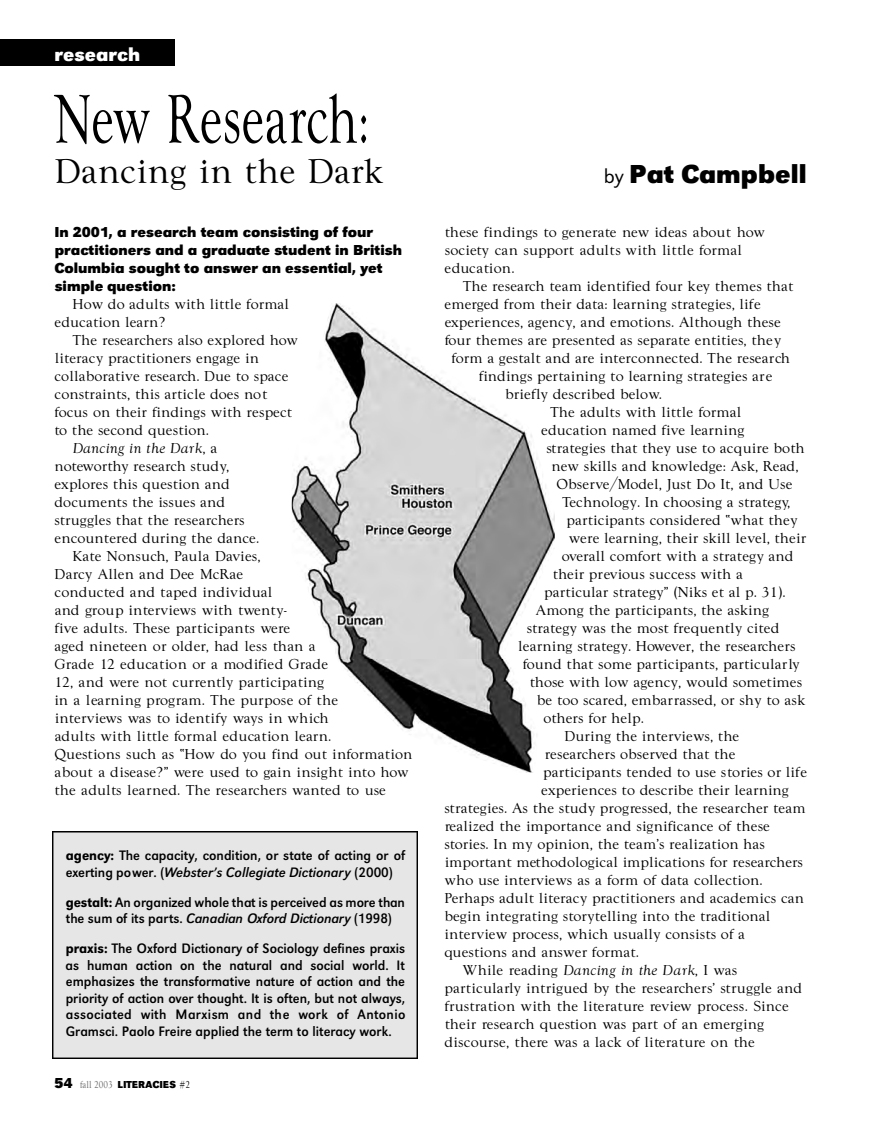
<style>
.page{position:relative;width:891px;height:1134px;background:#fff}
.page>*{position:absolute;margin:0;border:0;box-sizing:border-box;transform-origin:0 0}
.t1{font:72px "Goudy Wtc T";color:#000;scale:.7 1}
.t2{font:36px "Goudy Wtc T";color:#000}
.t3{font:700 27px "URW Grotesk T";color:#000}
.t4{font:700 19.5px "URW Grotesk T";color:#fff}
.t5{font:15px/18px "Goudy Wtc T";color:#000}
.t6{font:700 15px/18px "URW Grotesk T";color:#000}
.t7{font:italic 15px "Goudy Wtc T";color:#000}
.t8{font:14.25px/16.5px "URW Grotesk T";color:#000;scale:.95 1}
.t9{font:700 10.5px "URW Grotesk T";color:#000}
.s1{font-family:"URW Grotesk T Ligh";font-weight:400;font-size:21px}
.s2{font-style:normal}
.s3{font-weight:500}
.s4{font-style:italic}
.s5{font-size:15px}
.s6{font-family:"Goudy Wtc T";font-weight:400;color:#666}
.s7{font-family:"Goudy Wtc T";font-weight:400}
</style>
<div class="page">
<div style="left:0;top:39px;width:174px;height:27px;background:#000"></div>
<img style="left:292px;top:303px;width:263px;height:469px">
<div style="left:53px;top:831px;width:364px;height:228px;background:#e6e6e6"></div>
<h3 class="t4" style="left:55px;top:48px;width:87px">research</h3>
<h1 class="t1" style="left:55px;top:95px;width:451px">New Research:</h1>
<h2 class="t2" style="left:55px;top:159px;width:330px">Dancing in the Dark</h2>
<h3 class="t3" style="left:604px;top:165px;width:204px"><span class="s1">by</span> Pat Campbell</h3>
<p class="t6" style="left:54px;top:225px;width:349px">In 2001, a research team consisting of four practitioners and a graduate student in British Columbia sought to answer an essential, yet simple question:</p>
<p class="t5" style="left:55px;top:297px;width:236px;text-indent:18px">How do adults with little formal education learn?</p>
<p class="t5" style="left:72px;top:333px;width:227px">The researchers also explored how</p>
<p class="t5" style="left:55px;top:351px;width:206px">literacy practitioners engage in</p>
<p class="t5" style="left:54px;top:369px;width:236px">collaborative research. Due to space</p>
<p class="t5" style="left:55px;top:387px;width:214px">constraints, this article does not</p>
<p class="t5" style="left:54px;top:405px;width:239px">focus on their findings with respect</p>
<p class="t5" style="left:55px;top:423px;width:156px">to the second question.</p>
<p class="t7" style="left:73px;top:443px;width:146px">Dancing in the Dark<span class="s2">, a</span></p>
<p class="t5" style="left:54px;top:459px;width:177px">noteworthy research study,</p>
<p class="t5" style="left:54px;top:477px;width:177px">explores this question and</p>
<p class="t5" style="left:55px;top:495px;width:172px">documents the issues and</p>
<p class="t5" style="left:55px;top:513px;width:192px">struggles that the researchers</p>
<p class="t5" style="left:55px;top:531px;width:206px">encountered during the dance.</p>
<p class="t5" style="left:73px;top:549px;width:190px">Ka te No n s u ch, Paula Dav i e s ,</p>
<p class="t5" style="left:55px;top:567px;width:190px">D a rcy Allen and Dee McRa e</p>
<p class="t5" style="left:54px;top:585px;width:220px">c o n d u c ted and taped individual</p>
<p class="t5" style="left:55px;top:603px;width:233px">and group inte rv i ews with twe n t y-</p>
<p class="t5" style="left:54px;top:621px;width:237px">f i ve adults. These participants we re</p>
<p class="t5" style="left:54px;top:639px;width:263px">a ged nineteen or older, had less than a</p>
<p class="t5" style="left:54px;top:657px;width:275px">G rade 12 education or a modified Gra d e</p>
<p class="t5" style="left:54px;top:675px;width:271px">12, and we re not curre n t ly part i c i p a t i n g</p>
<p class="t5" style="left:54px;top:693px;width:285px">in a learning pro gram. The purpose of th e</p>
<p class="t5" style="left:55px;top:711px;width:276px">i n te rv i ews was to identify ways in which</p>
<p class="t5" style="left:55px;top:729px;width:278px">adults with little fo rmal education learn .</p>
<p class="t5" style="left:54px;top:747px;width:360px">Q u e stions such as “How do you find out info rm a t i o n</p>
<p class="t5" style="left:54px;top:765px;width:356px">about a disease?” we re used to gain insight into how</p>
<p class="t5" style="left:55px;top:783px;width:333px">the adults learned. The re s e a rch e rs wa n ted to use</p>
<p class="t8" style="left:66px;top:849px;width:359px"><span class="s3">agency:</span> The capacity, condition, or state of acting or of exerting power. (<span class="s4">Webster’s Collegiate Dictionary</span> (2000)</p>
<p class="t8" style="left:66px;top:895px;width:359px"><span class="s3">ge sta l t:</span> An organized whole that is perceived as more than the sum of its parts. <span class="s4">Canadian Oxford Dictionary</span> ( 19 9 8 )</p>
<p class="t8" style="left:66px;top:942px;width:359px;text-align:justify"><span class="s3">praxis:</span> The Oxford Dictionary of Sociology defines praxis as human action on the natural and social world. It emphasizes the transformative nature of action and the priority of action over thought. It is often, but not always, a s s o c i a ted with Marxism and the wo rk of Anto n i o Gramsci. Paolo Freire applied the term to literacy work.</p>
<p class="t9" style="left:54px;top:1080px;width:137px"><span class="s5">54</span> <span class="s6">fall 2003</span> LITERACIES <span class="s7">#2</span></p>
<p class="t5" style="left:444px;top:225px;width:322px">these findings to ge n e ra te new ideas about how s o c i ety can support adults with little fo rm a l education.</p>
<p class="t5" style="left:463px;top:279px;width:332px">The research team identified four key themes that</p>
<p class="t5" style="left:445px;top:297px;width:318px">emerged from their data: learning strategies, life</p>
<p class="t5" style="left:445px;top:315px;width:338px">experiences, agency, and emotions. Although these</p>
<p class="t5" style="left:445px;top:333px;width:338px">four themes are presented as separate entities, they</p>
<p class="t5" style="left:452px;top:351px;width:340px">form a gestalt and are interconnected. The research</p>
<p class="t5" style="left:479px;top:369px;width:295px">findings pertaining to learning strategies are</p>
<p class="t5" style="left:505px;top:387px;width:159px">briefly described below.</p>
<p class="t5" style="left:550px;top:405px;width:193px">The adults with little formal</p>
<p class="t5" style="left:541px;top:423px;width:205px">education named five learning</p>
<p class="t5" style="left:546px;top:441px;width:260px">strategies that they use to acquire both</p>
<p class="t5" style="left:552px;top:459px;width:249px">new skills and knowledge: Ask, Read,</p>
<p class="t5" style="left:557px;top:477px;width:238px">Observe/Model, Just Do It, and Use</p>
<p class="t5" style="left:562px;top:495px;width:230px">Technology. In choosing a strategy,</p>
<p class="t5" style="left:567px;top:513px;width:233px">participants considered “what they</p>
<p class="t5" style="left:569px;top:531px;width:239px">were learning, their skill level, their</p>
<p class="t5" style="left:562px;top:549px;width:233px">overall comfort with a strategy and</p>
<p class="t5" style="left:553px;top:567px;width:192px">their previous success with a</p>
<p class="t5" style="left:544px;top:585px;width:243px">particular strategy” (Niks et al p. 31).</p>
<p class="t5" style="left:536px;top:603px;width:235px">Among the participants, the asking</p>
<p class="t5" style="left:527px;top:621px;width:254px">strategy was the most frequently cited</p>
<p class="t5" style="left:518px;top:639px;width:279px">learning strategy. However, the researchers</p>
<p class="t5" style="left:523px;top:657px;width:279px">found that some participants, particularly</p>
<p class="t5" style="left:530px;top:675px;width:274px">those with low agency, would sometimes</p>
<p class="t5" style="left:537px;top:693px;width:270px">be too scared, embarrassed, or shy to ask</p>
<p class="t5" style="left:543px;top:711px;width:102px">others for help.</p>
<p class="t5" style="left:564px;top:729px;width:177px">During the interviews, the</p>
<p class="t5" style="left:545px;top:747px;width:192px">researchers observed that the</p>
<p class="t5" style="left:543px;top:765px;width:266px">participants tended to use stories or life</p>
<p class="t5" style="left:541px;top:783px;width:249px">experiences to describe their learning</p>
<p class="t5" style="left:444px;top:801px;width:363px">strategies. As the study progressed, the researcher team</p>
<p class="t5" style="left:445px;top:819px;width:327px">realized the importance and significance of these</p>
<p class="t5" style="left:445px;top:837px;width:322px">stories. In my opinion, the team’s realization has</p>
<p class="t5" style="left:445px;top:855px;width:360px">important methodological implications for researchers</p>
<p class="t5" style="left:445px;top:873px;width:320px">who use interviews as a form of data collection.</p>
<p class="t5" style="left:444px;top:891px;width:361px">Perhaps adult literacy practitioners and academics can</p>
<p class="t5" style="left:444px;top:909px;width:328px">begin integrating storytelling into the traditional</p>
<p class="t5" style="left:445px;top:927px;width:302px">interview process, which usually consists of a</p>
<p class="t5" style="left:445px;top:945px;width:196px">questions and answer format.</p>
<p class="t5" style="left:462px;top:963px;width:277px">While reading <span class="s4">Dancing in the Dark</span>, I wa s</p>
<p class="t5" style="left:445px;top:981px;width:359px">p a rt i c u l a rly intrigued by the re s e a rch e rs’ st ru g gle and</p>
<p class="t5" style="left:445px;top:999px;width:346px">f ru st ration with the lite ra t u re rev i ew process. Since</p>
<p class="t5" style="left:445px;top:1017px;width:321px">their re s e a rch qu e stion was part of an emerg i n g</p>
<p class="t5" style="left:445px;top:1035px;width:312px">d i s c o u rse, th e re was a lack of lite ra t u re on th e</p>
</div>
